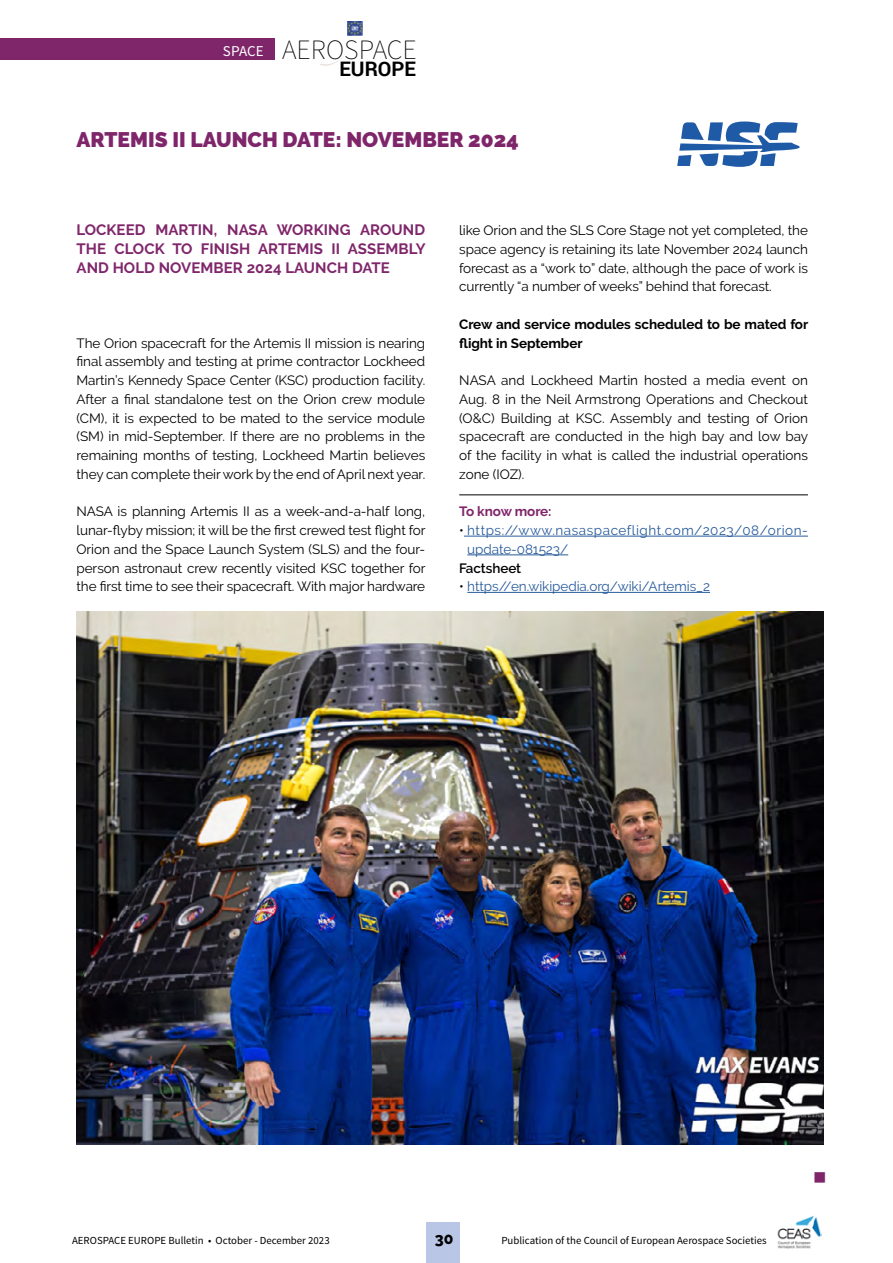
<style>
.page{position:relative;width:893px;height:1263px;background:#fff}
.page>*{position:absolute;margin:0;border:0;box-sizing:border-box;transform-origin:0 0}
.t1{font:200 27.9px "Source Sans Pro";color:#000}
.t2{font:900 21px "Raleway";color:#7f266b}
.t3{font:700 19.95px "Roboto";color:#000}
.t4{font:18px "Wingdings";color:#7f266b}
.t5{font:800 15.75px "Raleway";color:#000}
.t6{font:700 15px/18.8px "Raleway";letter-spacing:.005em;color:#7f266b;text-align:justify}
.t7{font:15px "Source Sans Pro";color:#fff}
.t8{font:13.5px/18.8px "Raleway";letter-spacing:-.005em;color:#000;text-align:justify}
.t9{font:13.5px/18.8px "Raleway";letter-spacing:.04em;color:#275b9b}
.t10{font:700 13.5px/18.8px "Raleway";letter-spacing:-.005em;color:#000}
.t11{font:13.5px "Raleway";letter-spacing:-.005em;color:#275b9b}
.t12{font:700 13.5px "Raleway";letter-spacing:-.005em;color:#7f266b}
.t13{font:600 13.5px "Raleway";letter-spacing:-.005em;color:#000}
.t14{font:10.8px "Source Sans Pro";color:#000}
.s1{color:#000}
</style>
<div class="page">
<div style="left:426px;top:1222px;width:34px;height:41px;background:#b9c6e6"></div>
<svg style="left:320px;top:57px;width:23px;height:9px"></svg>
<img style="left:347px;top:21px;width:16px;height:14px">
<img style="left:777px;top:1215px;width:45px;height:34px">
<div style="left:0;top:38px;width:274px;height:22px;background:#7f266b"></div>
<hr style="left:459px;top:495px;width:349px;height:1px;background:#000">
<hr style="left:464px;top:536px;width:344px;height:1px;background:#275b9b">
<hr style="left:467px;top:554px;width:101px;height:1px;background:#275b9b">
<hr style="left:467px;top:592px;width:243px;height:1px;background:#275b9b">
<img style="left:77px;top:611px;width:747px;height:533px">
<svg style="left:677px;top:121px;width:123px;height:46px"></svg>
<p class="t7" style="left:223px;top:42px;width:42px">SPACE</p>
<h1 class="t1" style="left:282px;top:33px;width:136px">AEROSPACE</h1>
<h3 class="t3" style="left:339px;top:55px;width:78px">EUROPE</h3>
<h2 class="t2" style="left:77px;top:128px;width:444px">ARTEMIS II LAUNCH DATE: NOVEMBER 2024</h2>
<p class="t6" style="left:77px;top:220px;width:351px">LOCKEED MARTIN, NASA WORKING AROUND THE CLOCK TO FINISH ARTEMIS II ASSEMBLY AND HOLD NOVEMBER 2024 LAUNCH DATE</p>
<p class="t8" style="left:77px;top:333px;width:350px">The Orion spacecraft for the Artemis II mission is nearing final assembly and testing at prime contractor Lockheed Martin’s Kennedy Space Center (KSC) production facility.<br>After a final standalone test on the Orion crew module (CM), it is expected to be mated to the service module (SM) in mid-September. If there are no problems in the remaining months of testing, Lockheed Martin believes they can complete their work by the end of April next year.</p>
<p class="t8" style="left:77px;top:502px;width:350px">NASA is planning Artemis II as a week-and-a-half long, lunar-flyby mission; it will be the first crewed test flight for Orion and the Space Launch System (SLS) and the four&shy;person astronaut crew recently visited KSC together for the first time to see their spacecraft. With major hardware</p>
<p class="t8" style="left:459px;top:221px;width:350px">like Orion and the SLS Core Stage not yet completed, the space agency is retaining its late November 2024 launch forecast as a “work to” date, although the pace of work is currently “a number of weeks” behind that forecast.</p>
<p class="t10" style="left:459px;top:315px;width:350px">Crew and service modules scheduled to be mated for flight in September</p>
<p class="t8" style="left:459px;top:371px;width:351px">NASA and Lockheed Martin hosted a media event on Aug. 8 in the Neil Armstrong Operations and Checkout (O&amp;C) Building at KSC. Assembly and testing of Orion spacecraft are conducted in the high bay and low bay of the facility in what is called the industrial operations zone (IOZ).</p>
<p class="t12" style="left:459px;top:504px;width:94px">To know more:</p>
<p class="t9" style="left:467px;top:521px;width:342px;text-indent:-8px"><span class="s1">•</span> https://www.nasaspaceflight.com/2023/08/orion&shy;update-081523/</p>
<p class="t13" style="left:459px;top:560px;width:63px">Factsheet</p>
<p class="t11" style="left:459px;top:579px;width:252px"><span class="s1">•</span> https//en.wikipedia.org/wiki/Artemis_2</p>
<h3 class="t4" style="left:813px;top:1168px;width:15px">■</h3>
<p class="t14" style="left:72px;top:1233px;width:259px">AEROSPACE EUROPE Bulletin • October - December 2023</p>
<p class="t5" style="left:435px;top:1229px;width:20px">30</p>
<p class="t14" style="left:501px;top:1233px;width:267px">Publication of the Council of European Aerospace Societies</p>
</div>
